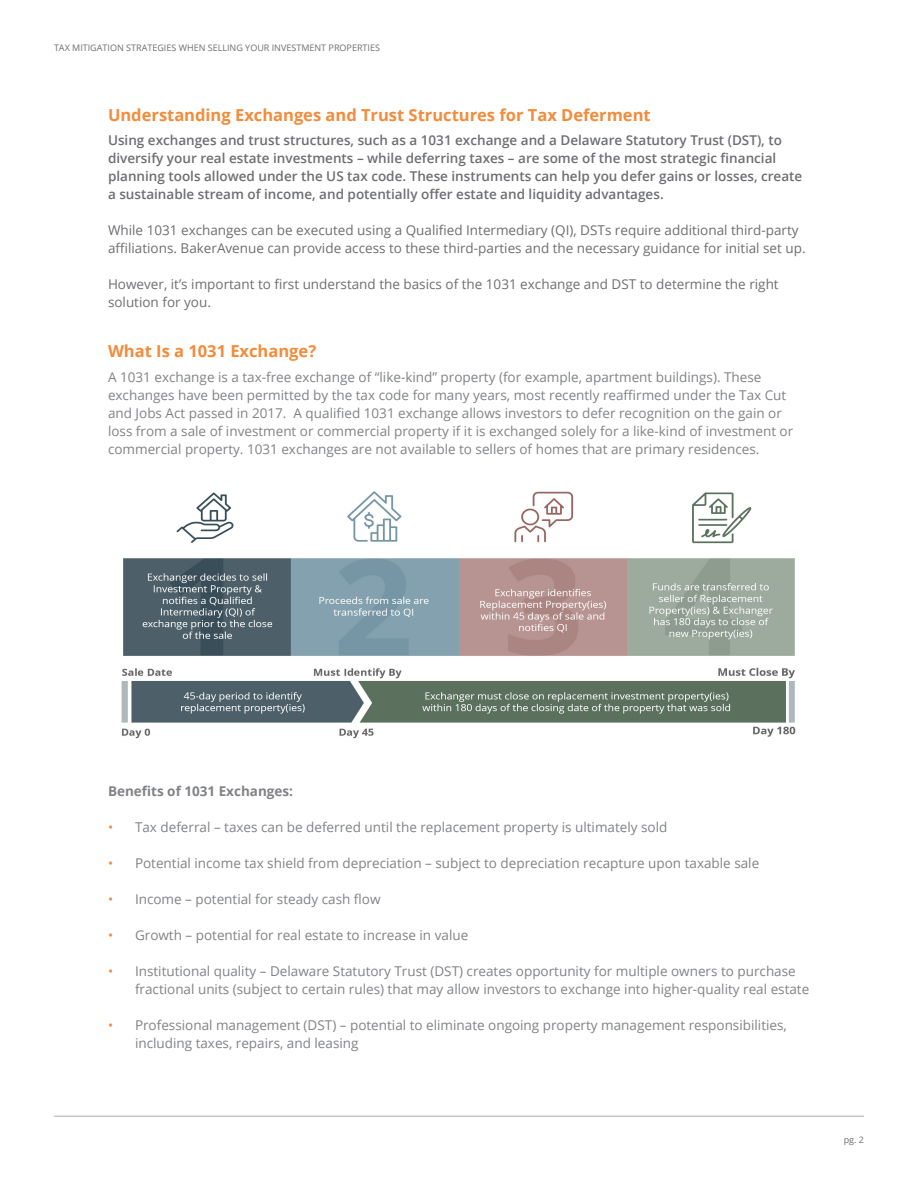
<style>
.page{position:relative;width:918px;height:1188px;background:#fff}
.page>*{position:absolute;margin:0;border:0;box-sizing:border-box;transform-origin:0 0}
.t1{font:700 16.5px "Open Sans";color:#f38b3b}
.t2{font:13.5px/18px "Open Sans";color:#808285}
.t3{font:600 13.5px/18px "Open Sans";color:#6d6e71}
.t4{font:13.5px/18px "Open Sans";color:#6d6e71}
.t5{font:700 13.5px "Open Sans";color:#808285}
.t6{font:9px "Open Sans";color:#6d6e71}
.s1{color:#f38b3b}
</style>
<div class="page">
<hr style="left:54px;top:1116px;width:810px;height:1px;background:#a7a9ac">
<img style="left:121px;top:491px;width:675px;height:248px">
<p class="t6" style="left:54px;top:42px;width:328px">TAX MITIGATION STRATEGIES WHEN SELLING YOUR INVESTMENT PROPERTIES</p>
<p class="t1" style="left:108px;top:103px;width:544px">Understanding Exchanges and Trust Structures for Tax Deferment</p>
<p class="t3" style="left:108px;top:131px;width:696px">Using exchanges and trust structures, such as a 1031 exchange and a Delaware Statutory Trust (DST), to diversify your real estate investments – while deferring taxes – are some of the most strategic financial planning tools allowed under the US tax code. These instruments can help you defer gains or losses, create a sustainable stream of income, and potentially offer estate and liquidity advantages.</p>
<p class="t4" style="left:108px;top:221px;width:699px">While 1031 exchanges can be executed using a Qualified Intermediary (QI), DSTs require additional third-party affiliations. BakerAvenue can provide access to these third-parties and the necessary guidance for initial set up.</p>
<p class="t4" style="left:108px;top:275px;width:672px">However, it’s important to first understand the basics of the 1031 exchange and DST to determine the right solution for you.</p>
<p class="t1" style="left:108px;top:339px;width:210px">What Is a 1031 Exchange?</p>
<p class="t2" style="left:108px;top:367px;width:687px">A 1031 exchange is a tax-free exchange of “like-kind” property (for example, apartment buildings). These exchanges have been permitted by the tax code for many years, most recently reaffirmed under the Tax Cut and Jobs Act passed in 2017. A qualified 1031 exchange allows investors to defer recognition on the gain or loss from a sale of investment or commercial property if it is exchanged solely for a like-kind of investment or commercial property. 1031 exchanges are not available to sellers of homes that are primary residences.</p>
<p class="t5" style="left:108px;top:781px;width:187px">Benefits of 1031 Exchanges:</p>
<p class="t2" style="left:108px;top:817px;width:561px"><span class="s1">•</span> Tax deferral – taxes can be deferred until the replacement property is ultimately sold</p>
<p class="t2" style="left:108px;top:853px;width:653px"><span class="s1">•</span> Potential income tax shield from depreciation – subject to depreciation recapture upon taxable sale</p>
<p class="t2" style="left:108px;top:889px;width:274px"><span class="s1">•</span> Income – potential for steady cash flow</p>
<p class="t2" style="left:108px;top:925px;width:362px"><span class="s1">•</span> Growth – potential for real estate to increase in value</p>
<p class="t2" style="left:135px;top:961px;width:676px;text-indent:-27px"><span class="s1">•</span> Institutional quality – Delaware Statutory Trust (DST) creates opportunity for multiple owners to purchase fractional units (subject to certain rules) that may allow investors to exchange into higher-quality real estate</p>
<p class="t2" style="left:135px;top:1015px;width:653px;text-indent:-27px"><span class="s1">•</span> Professional management (DST) – potential to eliminate ongoing property management responsibilities, including taxes, repairs, and leasing</p>
<p class="t6" style="left:844px;top:1134px;width:22px">pg. 2</p>
</div>
